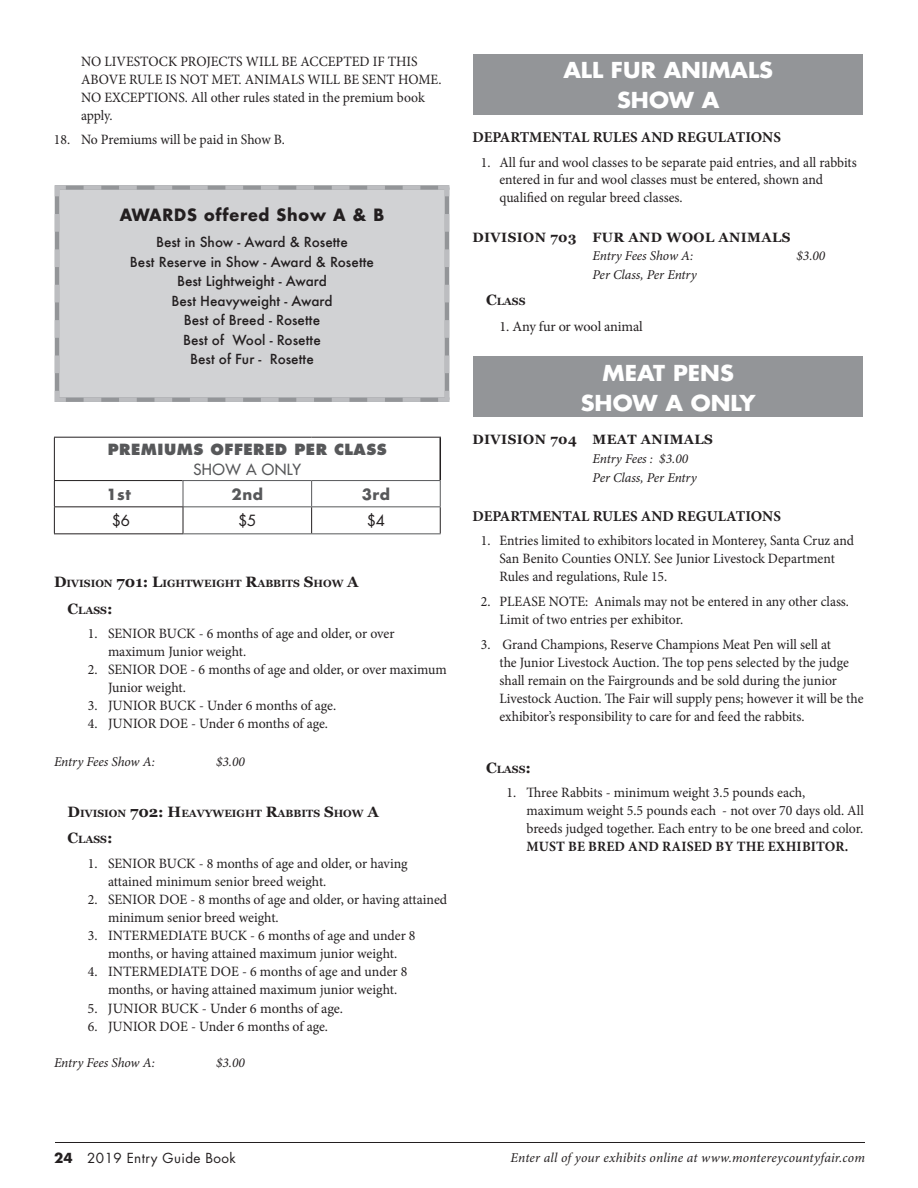
<style>
.page{position:relative;width:918px;height:1188px;background:#fff}
.page>*{position:absolute;margin:0;border:0;box-sizing:border-box;transform-origin:0 0}
.t1{font:700 21.3px/30px "Futura";color:#fff;text-align:center;scale:1.05 1}
.t2{font:700 16.5px "Futura";letter-spacing:.05em;color:#231f20}
.t3{font:700 15px "Minion Pro";color:#231f20}
.t4{font:800 15px "Futura";letter-spacing:.03em;color:#57585a}
.t5{font:15px "Futura";letter-spacing:.03em;color:#57585a}
.t6{font:700 15px "Futura";letter-spacing:.03em;color:#57585a}
.t7{font:15px "Futura";color:#231f20}
.t8{font:14.25px/18px "Minion Pro";letter-spacing:-.005em;color:#231f20;scale:.96 1}
.t9{font:14.25px/18px "Minion Pro";letter-spacing:-.005em;color:#231f20}
.t10{font:700 14.25px "Minion Pro";letter-spacing:.01em;color:#231f20}
.t11{font:italic 13.5px/18.8px "Minion Pro";color:#231f20}
.t12{font:500 13.5px/19.5px "Futura";color:#231f20;text-align:center}
.t13{font:700 13.5px "Georgia";letter-spacing:.03em;color:#231f20}
.t14{font:13.5px "Futura";letter-spacing:.03em;color:#231f20}
.t15{font:700 10.5px "Georgia";color:#231f20}
.s1{font-size:15px}
.s2{font-weight:700}
</style>
<div class="page">
<hr style="left:55px;top:1142px;width:810px;height:1px;background:#231f20">
<div style="left:473px;top:54px;width:390px;height:61px;background:#939598"></div>
<div style="left:473px;top:356px;width:390px;height:61px;background:#939598"></div>
<div style="left:54px;top:185px;width:396px;height:206px;background:#d1d2d4"></div>
<svg style="left:445px;top:205px;width:4px;height:168px"></svg>
<svg style="left:445px;top:188px;width:4px;height:8px"></svg>
<svg style="left:54px;top:391px;width:396px;height:11px;background:#bfc0c2"></svg>
<hr style="left:440px;top:438px;width:1px;height:42px;background:#231f20">
<hr style="left:54px;top:437px;width:129px;height:1px;background:#231f20">
<hr style="left:54px;top:438px;width:1px;height:42px;background:#231f20">
<hr style="left:183px;top:437px;width:129px;height:1px;background:#231f20">
<hr style="left:312px;top:437px;width:129px;height:1px;background:#231f20">
<hr style="left:54px;top:480px;width:129px;height:1px;background:#231f20">
<hr style="left:54px;top:506px;width:129px;height:1px;background:#231f20">
<svg style="left:54px;top:481px;width:1px;height:52px"></svg>
<hr style="left:54px;top:533px;width:129px;height:1px;background:#231f20">
<hr style="left:183px;top:480px;width:129px;height:1px;background:#57585a">
<svg style="left:183px;top:481px;width:1px;height:52px"></svg>
<hr style="left:312px;top:480px;width:129px;height:1px;background:#57585a">
<svg style="left:311px;top:481px;width:1px;height:52px"></svg>
<svg style="left:440px;top:481px;width:1px;height:52px"></svg>
<hr style="left:183px;top:506px;width:129px;height:1px;background:#57585a">
<hr style="left:312px;top:506px;width:129px;height:1px;background:#57585a">
<hr style="left:183px;top:533px;width:129px;height:1px;background:#57585a">
<hr style="left:312px;top:533px;width:129px;height:1px;background:#57585a">
<p class="t8" style="left:81px;top:52px;width:377px">NO LIVESTOCK PROJECTS WILL BE ACCEPTED IF THIS ABOVE RULE IS NOT MET. ANIMALS WILL BE SENT HOME.<br>NO EXCEPTIONS. All other rules stated in the premium book apply.</p>
<p class="t8" style="left:54px;top:131px;width:242px">18. No Premiums will be paid in Show B.</p>
<p class="t2" style="left:120px;top:203px;width:266px">AWARDS offered Show A &amp; B</p>
<p class="t12" style="left:130px;top:232px;width:246px">Best in Show - Award &amp; Rosette<br>Best Reserve in Show - Award &amp; Rosette<br>Best Lightweight - Award<br>Best Heavyweight - Award<br>Best of Breed - Rosette<br>Best of Wool - Rosette<br>Best of Fur - Rosette</p>
<p class="t4" style="left:108px;top:440px;width:280px">PREMIUMS OFFERED PER CLASS</p>
<p class="t5" style="left:193px;top:459px;width:109px">SHOW A ONLY</p>
<p class="t6" style="left:107px;top:484px;width:26px">1st</p>
<p class="t6" style="left:232px;top:484px;width:33px">2nd</p>
<p class="t6" style="left:362px;top:484px;width:30px">3rd</p>
<p class="t7" style="left:112px;top:510px;width:20px">$6</p>
<p class="t7" style="left:238px;top:510px;width:20px">$5</p>
<p class="t7" style="left:367px;top:510px;width:20px">$4</p>
<p class="t15" style="left:54px;top:576px;width:306px"><span class="s1">D</span>IVISION <span class="s1">701: L</span>IGHTWEIGHT <span class="s1">R</span>ABBITS <span class="s1">S</span>HOW <span class="s1">A</span></p>
<p class="t15" style="left:68px;top:602px;width:47px"><span class="s1">C</span>LASS<span class="s1">:</span></p>
<p class="t9" style="left:108px;top:625px;width:288px;text-indent:-20px">1. SENIOR BUCK - 6 months of age and older, or over maximum Junior weight.</p>
<p class="t9" style="left:108px;top:661px;width:340px;text-indent:-20px">2. SENIOR DOE - 6 months of age and older, or over maximum<br>Junior weight.</p>
<p class="t9" style="left:88px;top:697px;width:250px">3. JUNIOR BUCK - Under 6 months of age.</p>
<p class="t9" style="left:88px;top:715px;width:242px">4. JUNIOR DOE - Under 6 months of age.</p>
<p class="t11" style="left:54px;top:753px;width:102px">Entry Fees Show A:</p>
<p class="t11" style="left:216px;top:753px;width:30px">$3.00</p>
<p class="t15" style="left:68px;top:805px;width:313px"><span class="s1">D</span>IVISION <span class="s1">702: H</span>EAVYWEIGHT <span class="s1">R</span>ABBITS <span class="s1">S</span>HOW <span class="s1">A</span></p>
<p class="t15" style="left:67px;top:832px;width:47px"><span class="s1">C</span>LASS<span class="s1">:</span></p>
<p class="t9" style="left:108px;top:854px;width:301px;text-indent:-20px">1. SENIOR BUCK - 8 months of age and older, or having attained minimum senior breed weight.</p>
<p class="t9" style="left:108px;top:890px;width:341px;text-indent:-20px">2. SENIOR DOE - 8 months of age and older, or having attained minimum senior breed weight.</p>
<p class="t9" style="left:88px;top:926px;width:329px;text-align:center">3. INTERMEDIATE BUCK - 6 months of age and under 8 months, or having attained maximum junior weight.</p>
<p class="t9" style="left:108px;top:962px;width:301px;text-indent:-20px">4. INTERMEDIATE DOE - 6 months of age and under 8 months, or having attained maximum junior weight.</p>
<p class="t9" style="left:88px;top:999px;width:257px">5. JUNIOR BUCK - Under 6 months of age.</p>
<p class="t9" style="left:88px;top:1017px;width:242px">6. JUNIOR DOE - Under 6 months of age.</p>
<p class="t11" style="left:54px;top:1054px;width:102px">Entry Fees Show A:</p>
<p class="t11" style="left:216px;top:1054px;width:30px">$3.00</p>
<h1 class="t1" style="left:563px;top:55px;width:201px">ALL FUR ANIMALS<br>SHOW A</h1>
<p class="t3" style="left:472px;top:128px;width:310px">DEPARTMENTAL RULES AND REGULATIONS</p>
<p class="t8" style="left:499px;top:153px;width:374px;text-indent:-19px">1. All fur and wool classes to be separate paid entries, and all rabbits entered in fur and wool classes must be entered, shown and qualified on regular breed classes.</p>
<p class="t13" style="left:472px;top:227px;width:320px">DIVISION 703 FUR AND WOOL ANIMALS</p>
<p class="t11" style="left:592px;top:247px;width:102px">Entry Fees Show A:</p>
<p class="t11" style="left:796px;top:247px;width:30px">$3.00</p>
<p class="t11" style="left:592px;top:266px;width:106px">Per Class, Per Entry</p>
<p class="t15" style="left:486px;top:294px;width:41px"><span class="s1">C</span>LASS</p>
<p class="t9" style="left:500px;top:317px;width:145px">1. Any fur or wool animal</p>
<h1 class="t1" style="left:581px;top:357px;width:168px">MEAT PENS<br>SHOW A ONLY</h1>
<p class="t13" style="left:472px;top:429px;width:242px">DIVISION 704 MEAT ANIMALS</p>
<p class="t11" style="left:593px;top:450px;width:106px">Entry Fees : $3.00<br>Per Class, Per Entry</p>
<p class="t3" style="left:472px;top:507px;width:310px">DEPARTMENTAL RULES AND REGULATIONS</p>
<p class="t8" style="left:499px;top:532px;width:371px;text-indent:-19px">1. Entries limited to exhibitors located in Monterey, Santa Cruz and<br>San Benito Counties ONLY. See Junior Livestock Department<br>Rules and regulations, Rule 15.</p>
<p class="t8" style="left:499px;top:593px;width:366px;text-indent:-19px">2. PLEASE NOTE: Animals may not be entered in any other class.<br>Limit of two entries per exhibitor.</p>
<p class="t8" style="left:499px;top:635px;width:381px;text-indent:-19px">3. Grand Champions, Reserve Champions Meat Pen will sell at<br>the Junior Livestock Auction. The top pens selected by the judge shall remain on the Fairgrounds and be sold during the junior Livestock Auction. The Fair will supply pens; however it will be the exhibitor’s responsibility to care for and feed the rabbits.</p>
<p class="t15" style="left:486px;top:761px;width:47px"><span class="s1">C</span>LASS<span class="s1">:</span></p>
<p class="t9" style="left:527px;top:784px;width:339px;text-indent:-20px">1. Three Rabbits - minimum weight 3.5 pounds each, maximum weight 5.5 pounds each - not over 70 days old. All breeds judged together. Each entry to be one breed and color.</p>
<p class="t10" style="left:527px;top:838px;width:323px">MUST BE BRED AND RAISED BY THE EXHIBITOR.</p>
<p class="t14" style="left:54px;top:1149px;width:183px"><span class="s2">24</span> 2019 Entry Guide Book</p>
<p class="t11" style="left:511px;top:1148px;width:356px">Enter all of your exhibits online at www.montereycountyfair.com</p>
</div>
